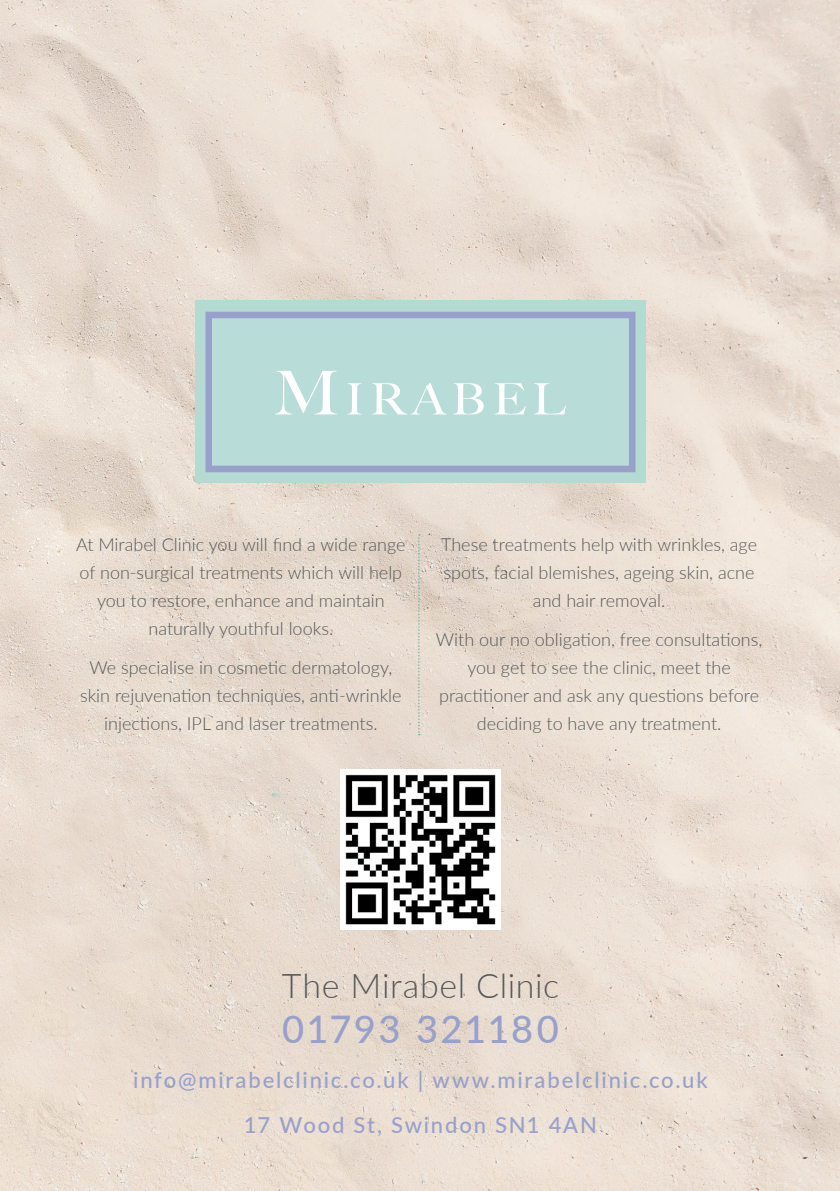
<style>
.page{position:relative;width:840px;height:1191px;background:#fff}
.page>*{position:absolute;margin:0;border:0;box-sizing:border-box;transform-origin:0 0}
.t1{font:500 38px "Lato";letter-spacing:.06em;color:#98a0cb}
.t2{font:300 34px "Lato";letter-spacing:.015em;color:#57585a}
.t3{font:500 22px/45px "Lato";letter-spacing:.08em;color:#98a0cb;text-align:center}
.t4{font:300 18px/28px "Lato";color:#57585a;text-align:center}
</style>
<div class="page">
<img style="left:0;top:0;width:839px;height:1191px">
<div style="left:195px;top:300px;width:450px;height:183px;background:#b5dad2"></div>
<div style="left:205px;top:312px;width:430px;height:160px;background:#b8dcd7;border:7px solid #98a0cb"></div>
<svg style="left:275px;top:371px;width:290px;height:43px"></svg>
<svg style="left:418px;top:534px;width:1px;height:201px"></svg>
<img style="left:340px;top:769px;width:160px;height:160px">
<p class="t4" style="left:76px;top:529px;width:331px">At Mirabel Clinic you will find a wide range of non-surgical treatments which will help you to restore, enhance and maintain naturally youthful looks.</p>
<p class="t4" style="left:80px;top:653px;width:323px">We specialise in cosmetic dermatology, skin rejuvenation techniques, anti-wrinkle injections, IPL and laser treatments.</p>
<p class="t4" style="left:441px;top:529px;width:317px">These treatments help with wrinkles, age spots, facial blemishes, ageing skin, acne and hair removal.</p>
<p class="t4" style="left:435px;top:625px;width:328px">With our no obligation, free consultations, you get to see the clinic, meet the practitioner and ask any questions before deciding to have any treatment.</p>
<h2 class="t2" style="left:281px;top:962px;width:278px">The Mirabel Clinic</h2>
<h1 class="t1" style="left:282px;top:1002px;width:278px">01793 321180</h1>
<p class="t3" style="left:133px;top:1056px;width:575px">info@mirabelclinic.co.uk | www.mirabelclinic.co.uk<br>17 Wood St, Swindon SN1 4AN</p>
</div>
